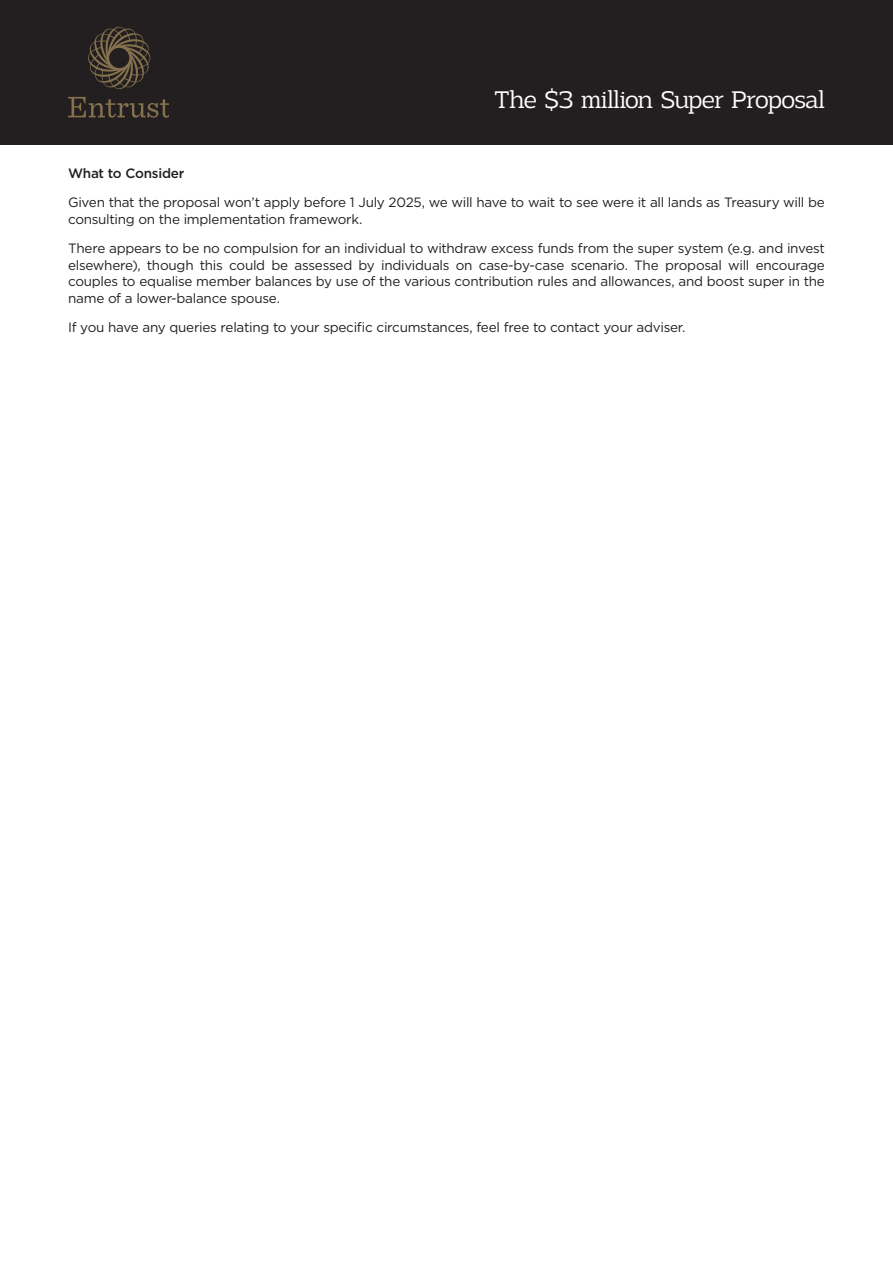
<style>
.page{position:relative;width:893px;height:1263px;background:#fff}
.page>*{position:absolute;margin:0;border:0;box-sizing:border-box;transform-origin:0 0}
.t1{font:300 25.5px "Adria Slab";letter-spacing:-.02em;color:#fff}
.t2{font:13.5px/16.5px "Gotham";letter-spacing:-.02em;color:#231f20}
.t3{font:500 13.5px "Gotham";letter-spacing:-.015em;color:#231f20}
</style>
<div class="page">
<div style="left:0;top:0;width:893px;height:145px;background:#231f20"></div>
<svg style="left:68px;top:97px;width:101px;height:21px"></svg>
<svg style="left:88px;top:27px;width:63px;height:62px"></svg>
<h1 class="t1" style="left:494px;top:85px;width:332px">The $3 million Super Proposal</h1>
<p class="t3" style="left:68px;top:164px;width:118px">What to Consider</p>
<p class="t2" style="left:68px;top:194px;width:758px">Given that the proposal won’t apply before 1 July 2025, we will have to wait to see were it all lands as Treasury will be consulting on the implementation framework.</p>
<p class="t2" style="left:68px;top:240px;width:758px;text-align:justify">There appears to be no compulsion for an individual to withdraw excess funds from the super system (e.g. and invest elsewhere), though this could be assessed by individuals on case-by-case scenario. The proposal will encourage couples to equalise member balances by use of the various contribution rules and allowances, and boost super in the name of a lower-balance spouse.</p>
<p class="t2" style="left:68px;top:318px;width:619px">If you have any queries relating to your specific circumstances, feel free to contact your adviser.</p>
</div>
